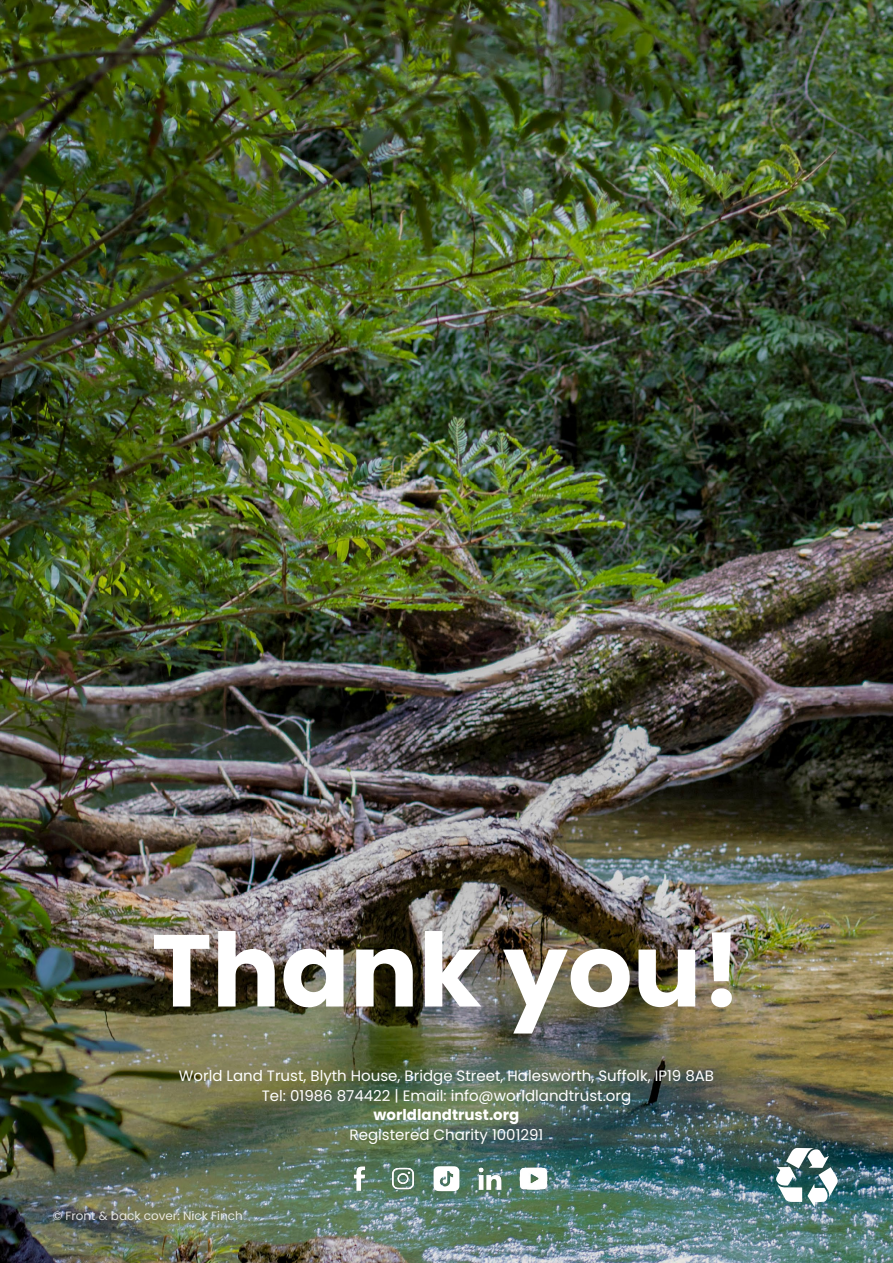
<style>
.page{position:relative;width:893px;height:1263px;background:#fff}
.page>*{position:absolute;margin:0;border:0;box-sizing:border-box;transform-origin:0 0}
.t1{font:700 102px "Poppins";color:#fff}
.t2{font:15px/19.5px "Poppins";color:#fff;text-align:center}
.t3{font:700 15px "Poppins";color:#fff}
.t4{font:12px "Poppins";color:#fff}
</style>
<div class="page">
<img style="left:0;top:0;width:893px;height:1263px">
<img style="left:340px;top:1164px;width:39px;height:29px">
<img style="left:384px;top:1164px;width:38px;height:29px">
<img style="left:471px;top:1164px;width:38px;height:29px">
<img style="left:514px;top:1164px;width:39px;height:29px">
<svg style="left:434px;top:1166px;width:25px;height:25px"></svg>
<svg style="left:776px;top:1148px;width:62px;height:59px"></svg>
<h1 class="t1" style="left:152px;top:912px;width:591px">Thank you!</h1>
<p class="t2" style="left:179px;top:1066px;width:537px">World Land Trust, Blyth House, Bridge Street, Halesworth, Suffolk, IP19 8AB<br>Tel: 01986 874422 | Email: info@worldlandtrust.org</p>
<p class="t3" style="left:373px;top:1106px;width:147px">worldlandtrust.org</p>
<p class="t2" style="left:350px;top:1124px;width:195px">Registered Charity 1001291</p>
<p class="t4" style="left:53px;top:1209px;width:192px">© Front &amp; back cover: Nick Finch</p>
</div>
